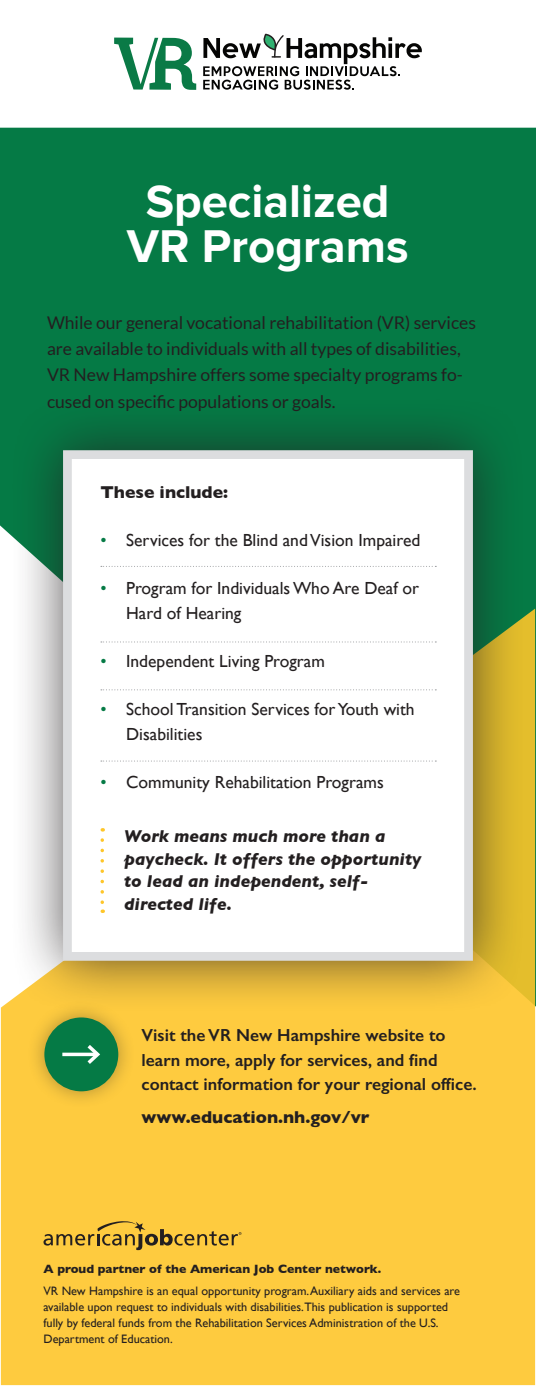
<style>
.page{position:relative;width:536px;height:1386px;background:#fff}
.page>*{position:absolute;margin:0;border:0;box-sizing:border-box;transform-origin:0 0}
.t1{font:700 47.25px/45.5px "Proxima Nova";color:#fff;text-align:center}
.t2{font:17.5px/24.5px "Gill Sans";color:#231f20}
.t3{font:17.5px/26.2px "Lato";color:#231f20}
.t4{font:600 17.5px/24.5px "Gill Sans";color:#231f20}
.t5{font:italic 700 17.5px/22.8px "Gill Sans";color:#231f20}
.t6{font:700 17.5px "Gill Sans";color:#231f20}
.t7{font:12.25px/15.8px "Gill Sans";color:#231f20}
.t8{font:700 12.25px "Gill Sans";color:#231f20}
.s1{color:#057a45}
</style>
<div class="page">
<div style="left:0;top:128px;width:536px;height:879px;background:#057a45"></div>
<div style="left:1px;top:609px;width:534px;height:776px;background:#fecb3f"></div>
<svg style="left:114px;top:38px;width:82px;height:52px"></svg>
<svg style="left:203px;top:34px;width:218px;height:56px"></svg>
<div style="left:27px;top:1000px;width:109px;height:109px;background:#231f20;opacity:.35"></div>
<div style="left:44px;top:1017px;width:74px;height:74px;background:#057a45;border-radius:50%"></div>
<hr style="left:62px;top:1053px;width:36px;height:3px;background:#fff">
<svg style="left:84px;top:1045px;width:16px;height:19px"></svg>
<div style="left:10px;top:397px;width:516px;height:617px;background:#231f20;opacity:.75"></div>
<div style="left:63px;top:450px;width:409px;height:511px;background:#fff;border:9px solid #dcdddf"></div>
<svg style="left:101px;top:566px;width:335px;height:1px"></svg>
<svg style="left:101px;top:642px;width:335px;height:1px"></svg>
<svg style="left:101px;top:689px;width:335px;height:1px"></svg>
<svg style="left:101px;top:761px;width:335px;height:1px"></svg>
<svg style="left:100px;top:840px;width:4px;height:73px"></svg>
<svg style="left:43px;top:1221px;width:198px;height:29px;background:#d4aa39"></svg>
<h2 class="t1" style="left:127px;top:179px;width:283px">Specialized<br>VR Programs</h2>
<p class="t3" style="left:47px;top:309px;width:430px">While our general vocational rehabilitation (VR) services are available to individuals with all types of disabilities, VR New Hampshire offers some specialty programs fo&shy;cused on specific populations or goals.</p>
<p class="t6" style="left:100px;top:478px;width:129px">These include:</p>
<p class="t2" style="left:100px;top:528px;width:321px"><span class="s1">•</span> Services for the Blind and Vision Impaired</p>
<p class="t2" style="left:126px;top:576px;width:294px;text-indent:-26px"><span class="s1">•</span> Program for Individuals Who Are Deaf or<br>Hard of Hearing</p>
<p class="t2" style="left:100px;top:649px;width:226px"><span class="s1">•</span> Independent Living Program</p>
<p class="t2" style="left:126px;top:697px;width:290px;text-indent:-26px"><span class="s1">•</span> School Transition Services for Youth with<br>Disabilities</p>
<p class="t2" style="left:100px;top:769px;width:285px"><span class="s1">•</span> Community Rehabilitation Programs</p>
<p class="t5" style="left:124px;top:825px;width:298px">Work means much more than a paycheck. It offers the opportunity to lead an independent, self&shy;directed life.</p>
<p class="t4" style="left:141px;top:1023px;width:336px">Visit the VR New Hampshire website to learn more, apply for services, and find contact information for your regional office.</p>
<p class="t6" style="left:141px;top:1103px;width:229px">www.education.nh.gov/vr</p>
<p class="t8" style="left:43px;top:1259px;width:339px">A proud partner of the American Job Center network.</p>
<p class="t7" style="left:43px;top:1283px;width:418px">VR New Hampshire is an equal opportunity program. Auxiliary aids and services are available upon request to individuals with disabilities.This publication is supported fully by federal funds from the Rehabilitation Services Administration of the U.S.<br>Department of Education.</p>
</div>
